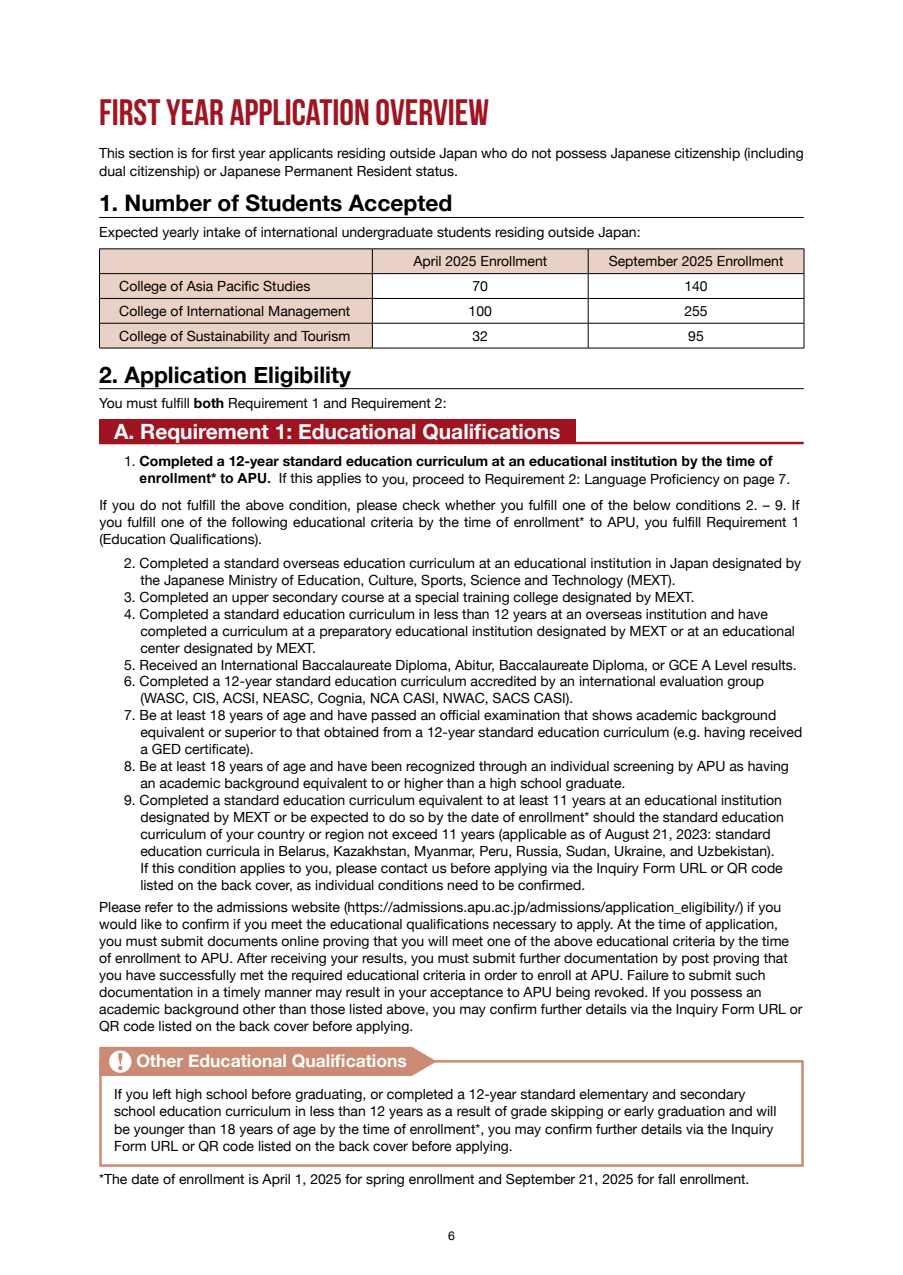
<style>
.page{position:relative;width:903px;height:1275px;background:#fff}
.page>*{position:absolute;margin:0;border:0;box-sizing:border-box;transform-origin:0 0}
.t1{font:700 36.75px "Bebas Neue";color:#9f1420}
.t2{font:700 22.75px "Helvetica Neue";color:#000}
.t3{font:700 21px "Helvetica Neue";color:#fff}
.t4{font:700 17.5px "Helvetica Neue";color:#fff}
.t5{font:14px/17px "Helvetica Neue";color:#000}
.t6{font:12.25px "Helvetica Neue";color:#000}
.s1{font-weight:700}
.s2{font-family:"Arial";font-weight:700}
</style>
<div class="page">
<hr style="left:99px;top:217px;width:705px;height:1px;background:#000">
<hr style="left:99px;top:388px;width:705px;height:1px;background:#000">
<div style="left:99px;top:420px;width:476px;height:24px;background:#9f1420"></div>
<hr style="left:99px;top:442px;width:705px;height:2px;background:#9f1420">
<div style="left:99px;top:1060px;width:705px;height:107px;border:2px solid #ca8a74"></div>
<svg style="left:100px;top:250px;width:704px;height:98px;fill:#ead1c5"></svg>
<hr style="left:99px;top:273px;width:273px;height:1px;background:#000">
<hr style="left:99px;top:298px;width:273px;height:1px;background:#000">
<hr style="left:372px;top:298px;width:216px;height:1px;background:#000">
<hr style="left:588px;top:298px;width:216px;height:1px;background:#000">
<hr style="left:372px;top:323px;width:216px;height:1px;background:#000">
<hr style="left:588px;top:323px;width:216px;height:1px;background:#000">
<svg style="left:588px;top:250px;width:1px;height:98px"></svg>
<hr style="left:372px;top:348px;width:216px;height:1px;background:#000">
<hr style="left:588px;top:348px;width:216px;height:1px;background:#000">
<hr style="left:99px;top:249px;width:273px;height:1px;background:#000">
<hr style="left:99px;top:323px;width:273px;height:1px;background:#000">
<svg style="left:99px;top:249px;width:1px;height:99px"></svg>
<hr style="left:99px;top:348px;width:273px;height:1px;background:#000">
<hr style="left:372px;top:249px;width:216px;height:1px;background:#000">
<svg style="left:372px;top:249px;width:1px;height:99px"></svg>
<hr style="left:588px;top:249px;width:216px;height:1px;background:#000">
<svg style="left:804px;top:249px;width:1px;height:99px"></svg>
<hr style="left:372px;top:273px;width:216px;height:1px;background:#000">
<hr style="left:588px;top:273px;width:216px;height:1px;background:#000">
<svg style="left:99px;top:1047px;width:338px;height:29px;background:#cd927d"></svg>
<h1 class="t1" style="left:99px;top:92px;width:391px">FIRST YEAR APPLICATION OVERVIEW</h1>
<p class="t5" style="left:99px;top:145px;width:706px;line-height:17.5px">This section is for first year applicants residing outside Japan who do not possess Japanese citizenship (including dual citizenship) or Japanese Permanent Resident status.</p>
<h2 class="t2" style="left:99px;top:186px;width:355px">1. Number of Students Accepted</h2>
<p class="t5" style="left:413px;top:218px;width:229px;line-height:29.6px;text-indent:-314px">Expected yearly intake of international undergraduate students residing outside Japan:<br>April 2025 Enrollment</p>
<p class="t5" style="left:609px;top:254px;width:176px">September 2025 Enrollment</p>
<p class="t5" style="left:119px;top:278px;width:193px">College of Asia Pacific Studies</p>
<p class="t5" style="left:472px;top:278px;width:17px">70</p>
<p class="t5" style="left:684px;top:278px;width:25px">140</p>
<p class="t5" style="left:119px;top:303px;width:233px">College of International Management</p>
<p class="t5" style="left:469px;top:303px;width:25px">100</p>
<p class="t5" style="left:684px;top:303px;width:25px">255</p>
<p class="t5" style="left:119px;top:328px;width:233px">College of Sustainability and Tourism</p>
<p class="t5" style="left:472px;top:328px;width:17px">32</p>
<p class="t5" style="left:688px;top:328px;width:17px">95</p>
<h2 class="t2" style="left:99px;top:357px;width:253px">2. Application Eligibility</h2>
<p class="t5" style="left:99px;top:395px;width:349px">You must fulfill <span class="s1">both</span> Requirement 1 and Requirement 2:</p>
<h3 class="t3" style="left:114px;top:415px;width:448px">A. Requirement 1: Educational Qualifications</h3>
<p class="t5" style="left:140px;top:453px;width:652px;line-height:17.7px;text-indent:-16px">1. <span class="s1">Completed a 12-year standard education curriculum at an educational institution</span> <span class="s2">by the time of enrollment* to APU.</span> If this applies to you, proceed to Requirement 2: Language Proficiency on page 7.</p>
<p class="t5" style="left:99px;top:498px;width:702px;text-align:justify">If you do not fulfill the above condition, please check whether you fulfill one of the below conditions 2. – 9. If you fulfill one of the following educational criteria by the time of enrollment* to APU, you fulfill Requirement 1 (Education Qualifications).</p>
<p class="t5" style="left:140px;top:555px;width:662px;text-indent:-16px">2. Completed a standard overseas education curriculum at an educational institution in Japan designated by the Japanese Ministry of Education, Culture, Sports, Science and Technology (MEXT).</p>
<p class="t5" style="left:124px;top:589px;width:572px">3. Completed an upper secondary course at a special training college designated by MEXT.</p>
<p class="t5" style="left:140px;top:606px;width:656px;text-indent:-16px">4. Completed a standard education curriculum in less than 12 years at an overseas institution and have completed a curriculum at a preparatory educational institution designated by MEXT or at an educational center designated by MEXT.</p>
<p class="t5" style="left:124px;top:657px;width:674px">5. Received an International Baccalaureate Diploma, Abitur, Baccalaureate Diploma, or GCE A Level results.</p>
<p class="t5" style="left:140px;top:674px;width:625px;text-indent:-16px">6. Completed a 12-year standard education curriculum accredited by an international evaluation group (WASC, CIS, ACSI, NEASC, Cognia, NCA CASI, NWAC, SACS CASI).</p>
<p class="t5" style="left:140px;top:708px;width:663px;text-indent:-16px">7. Be at least 18 years of age and have passed an official examination that shows academic background equivalent or superior to that obtained from a 12-year standard education curriculum (e.g. having received a GED certificate).</p>
<p class="t5" style="left:140px;top:759px;width:650px;text-indent:-16px">8. Be at least 18 years of age and have been recognized through an individual screening by APU as having an academic background equivalent to or higher than a high school graduate.</p>
<p class="t5" style="left:140px;top:793px;width:645px;text-indent:-16px">9. Completed a standard education curriculum equivalent to at least 11 years at an educational institution designated by MEXT or be expected to do so by the date of enrollment* should the standard education curriculum of your country or region not exceed 11 years (applicable as of August 21, 2023: standard education curricula in Belarus, Kazakhstan, Myanmar, Peru, Russia, Sudan, Ukraine, and Uzbekistan).<br>If this condition applies to you, please contact us before applying via the Inquiry Form URL or QR code listed on the back cover, as individual conditions need to be confirmed.</p>
<p class="t5" style="left:99px;top:899px;width:705px">Please refer to the admissions website (https://admissions.apu.ac.jp/admissions/application_eligibility/) if you would like to confirm if you meet the educational qualifications necessary to apply. At the time of application, you must submit documents online proving that you will meet one of the above educational criteria by the time of enrollment to APU. After receiving your results, you must submit further documentation by post proving that you have successfully met the required educational criteria in order to enroll at APU. Failure to submit such documentation in a timely manner may result in your acceptance to APU being revoked. If you possess an academic background other than those listed above, you may confirm further details via the Inquiry Form URL or QR code listed on the back cover before applying.</p>
<p class="t4" style="left:136px;top:1047px;width:272px">Other Educational Qualifications</p>
<p class="t5" style="left:114px;top:1086px;width:664px;line-height:17.5px">If you left high school before graduating, or completed a 12-year standard elementary and secondary school education curriculum in less than 12 years as a result of grade skipping or early graduation and will be younger than 18 years of age by the time of enrollment*, you may confirm further details via the Inquiry Form URL or QR code listed on the back cover before applying.</p>
<p class="t5" style="left:99px;top:1171px;width:652px">*The date of enrollment is April 1, 2025 for spring enrollment and September 21, 2025 for fall enrollment.</p>
<p class="t6" style="left:448px;top:1227px;width:8px">6</p>
</div>
